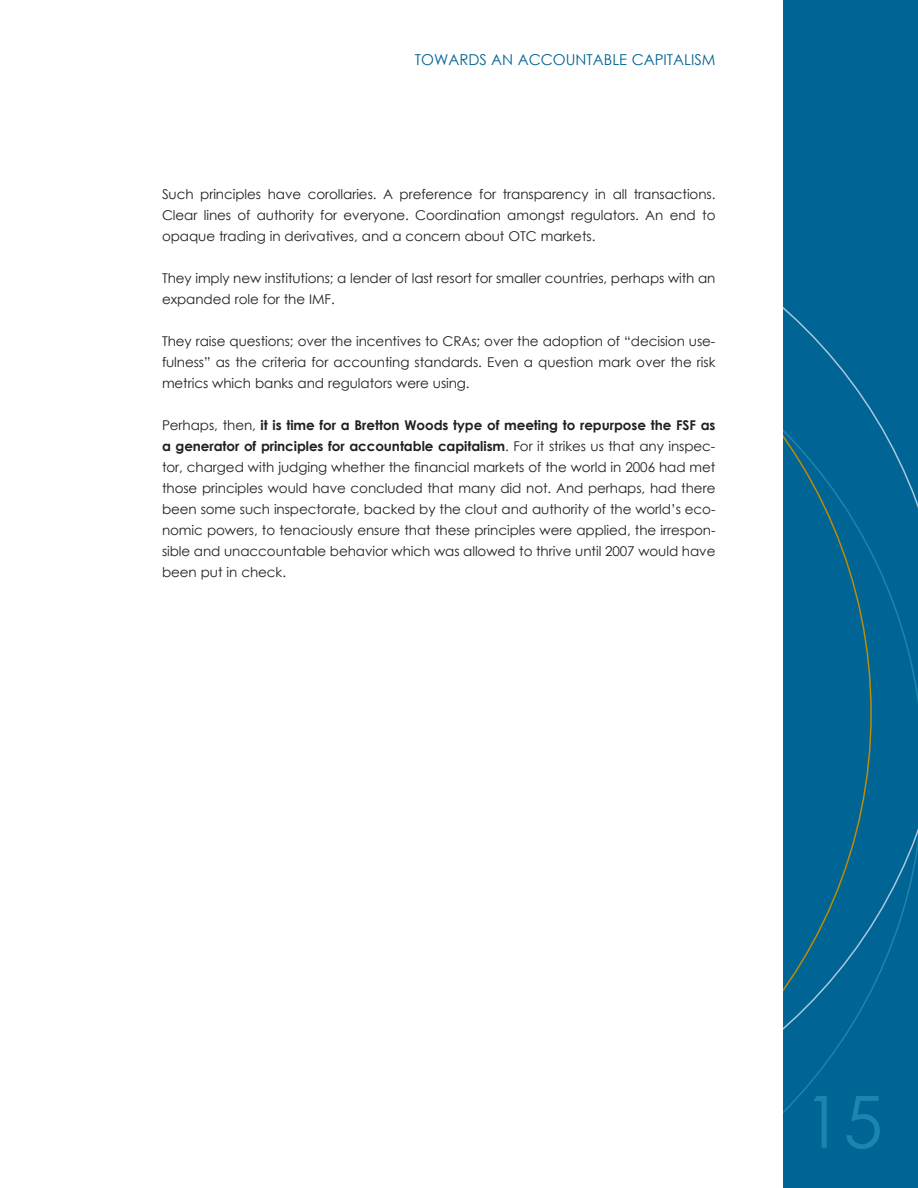
<style>
.page{position:relative;width:918px;height:1188px;background:#fff}
.page>*{position:absolute;margin:0;border:0;box-sizing:border-box;transform-origin:0 0}
.t1{font:72px "Century Gothic";color:#1b85b0}
.t2{font:15px "Century Gothic";color:#006494}
.t3{font:13.5px/21px "Century Gothic";letter-spacing:-.005em;color:#231f20;text-align:justify}
.s1{font-weight:700}
</style>
<div class="page">
<div style="left:783px;top:0;width:135px;height:1188px;background:#006494"></div>
<svg style="left:783px;top:307px;width:135px;height:806px"></svg>
<p class="t2" style="left:415px;top:51px;width:18px">Towards</p>
<p class="t2" style="left:491px;top:51px;width:49px">an Accountable</p>
<p class="t2" style="left:632px;top:51px;width:21px">Capitalism</p>
<p class="t3" style="left:162px;top:184px;width:555px">Such principles have corollaries. A preference for transparency in all transactions.<br>Clear lines of authority for everyone. Coordination amongst regulators. An end to opaque trading in derivatives, and a concern about OTC markets.</p>
<p class="t3" style="left:162px;top:268px;width:555px">They imply new institutions; a lender of last resort for smaller countries, perhaps with an expanded role for the IMF.</p>
<p class="t3" style="left:162px;top:331px;width:555px">They raise questions; over the incentives to CRAs; over the adoption of “decision use&shy;fulness” as the criteria for accounting standards. Even a question mark over the risk metrics which banks and regulators were using.</p>
<p class="t3" style="left:162px;top:415px;width:555px">Perhaps, then, <span class="s1">it is time for a Bretton Woods type of meeting to repurpose the FSF as a generator of principles for accountable capitalism</span>. For it strikes us that any inspec&shy;tor, charged with judging whether the financial markets of the world in 2006 had met those principles would have concluded that many did not. And perhaps, had there been some such inspectorate, backed by the clout and authority of the world’s eco&shy;nomic powers, to tenaciously ensure that these principles were applied, the irrespon&shy;sible and unaccountable behavior which was allowed to thrive until 2007 would have been put in check.</p>
<h1 class="t1" style="left:803px;top:1078px;width:81px">15</h1>
</div>
